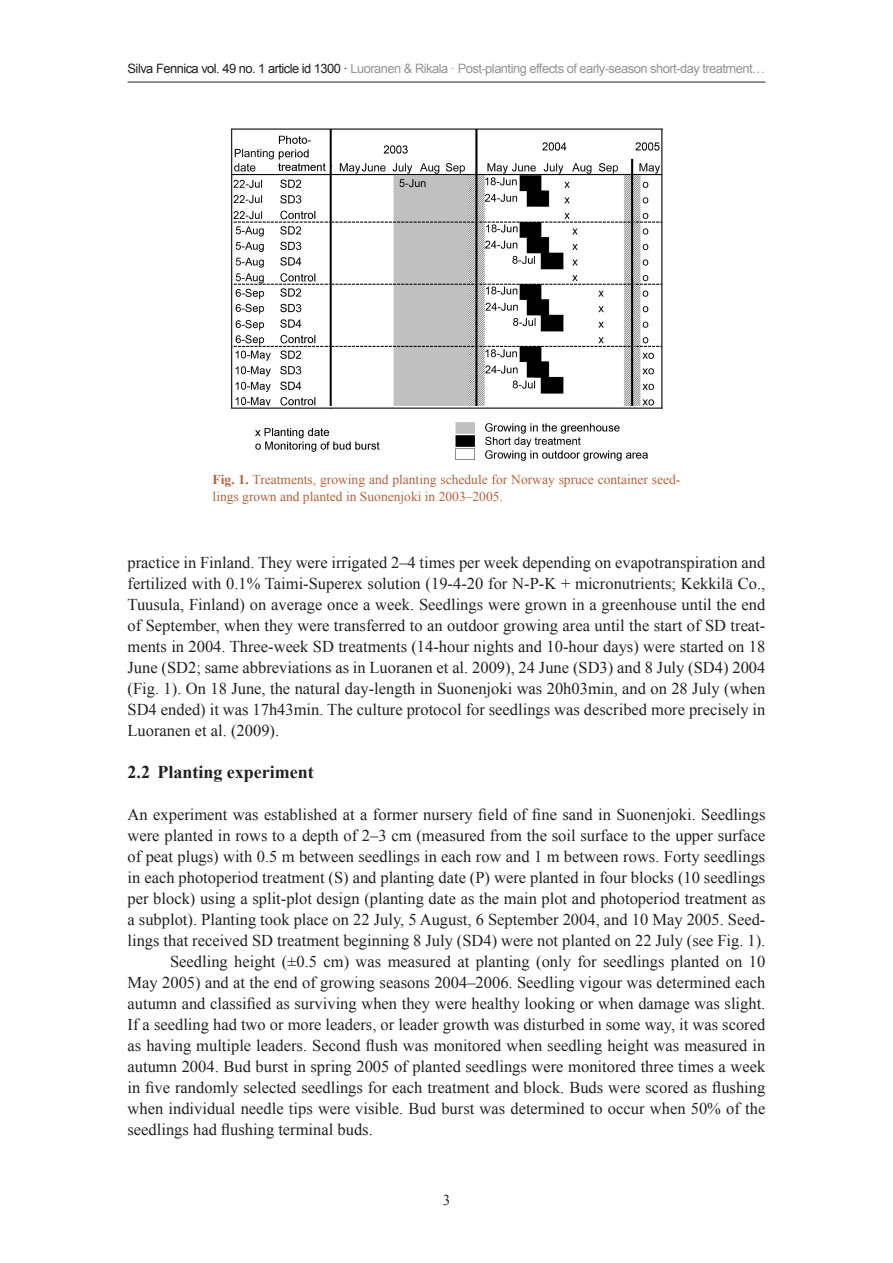
<style>
.page{position:relative;width:893px;height:1263px;background:#fff}
.page>*{position:absolute;margin:0;border:0;box-sizing:border-box;transform-origin:0 0}
.heading-2{font:700 18px "Times New Roman";color:#231f20}
.body-text-1st{font:16.5px/21px "Times New Roman";color:#231f20;text-align:justify}
.body-text{font:16.5px/21px "Times New Roman";color:#231f20;text-align:justify}
.t1{font:15px "Times New Roman";color:#231f20}
.fig-caption{font:13.5px/17.2px "Times New Roman";color:#b7623a}
.t2{font:12.9px "Arial";letter-spacing:-.04em;color:#939598}
.s1{color:#231f20}
.s2{font-weight:700}
</style>
<div class="page">
<hr style="left:128px;top:82px;width:637px;height:1px;background:#231f20">
<img style="left:231px;top:128px;width:432px;height:333px">
<p class="t2" style="left:128px;top:60px;width:639px"><span class="s1">Silva Fennica vol. 49 no. 1 article id 1300 ·</span> Luoranen &amp; Rikala · Post-planting effects of early-season short-day treatment…</p>
<p class="fig-caption" style="left:213px;top:470px;width:469px"><span class="s2">Fig. 1.</span> Treatments, growing and planting schedule for Norway spruce container seed&shy;lings grown and planted in Suonenjoki in 2003–2005.</p>
<p class="body-text-1st" style="left:128px;top:551px;width:639px">practice in Finland. They were irrigated 2–4 times per week depending on evapotranspiration and fertilized with 0.1% Taimi-Superex solution (19-4-20 for N-P-K + micronutrients; Kekkilä Co., Tuusula, Finland) on average once a week. Seedlings were grown in a greenhouse until the end of September, when they were transferred to an outdoor growing area until the start of SD treat&shy;ments in 2004. Three-week SD treatments (14-hour nights and 10-hour days) were started on 18<br>June (SD2; same abbreviations as in Luoranen et al. 2009), 24 June (SD3) and 8 July (SD4) 2004 (Fig. 1). On 18 June, the natural day-length in Suonenjoki was 20h03min, and on 28 July (when SD4 ended) it was 17h43min. The culture protocol for seedlings was described more precisely in Luoranen et al. (2009).</p>
<p class="heading-2" style="left:128px;top:759px;width:188px">2.2 Planting experiment</p>
<p class="body-text-1st" style="left:128px;top:803px;width:639px">An experiment was established at a former nursery field of fine sand in Suonenjoki. Seedlings were planted in rows to a depth of 2–3 cm (measured from the soil surface to the upper surface of peat plugs) with 0.5 m between seedlings in each row and 1 m between rows. Forty seedlings in each photoperiod treatment (S) and planting date (P) were planted in four blocks (10 seedlings per block) using a split-plot design (planting date as the main plot and photoperiod treatment as a subplot). Planting took place on 22 July, 5 August, 6 September 2004, and 10 May 2005. Seed&shy;lings that received SD treatment beginning 8 July (SD4) were not planted on 22 July (see Fig. 1).</p>
<p class="body-text" style="left:128px;top:950px;width:639px;text-indent:43px">Seedling height (±0.5 cm) was measured at planting (only for seedlings planted on 10<br>May 2005) and at the end of growing seasons 2004–2006. Seedling vigour was determined each autumn and classified as surviving when they were healthy looking or when damage was slight.<br>If a seedling had two or more leaders, or leader growth was disturbed in some way, it was scored as having multiple leaders. Second flush was monitored when seedling height was measured in autumn 2004. Bud burst in spring 2005 of planted seedlings were monitored three times a week in five randomly selected seedlings for each treatment and block. Buds were scored as flushing when individual needle tips were visible. Bud burst was determined to occur when 50% of the seedlings had flushing terminal buds.</p>
<p class="t1" style="left:443px;top:1190px;width:9px">3</p>
</div>
